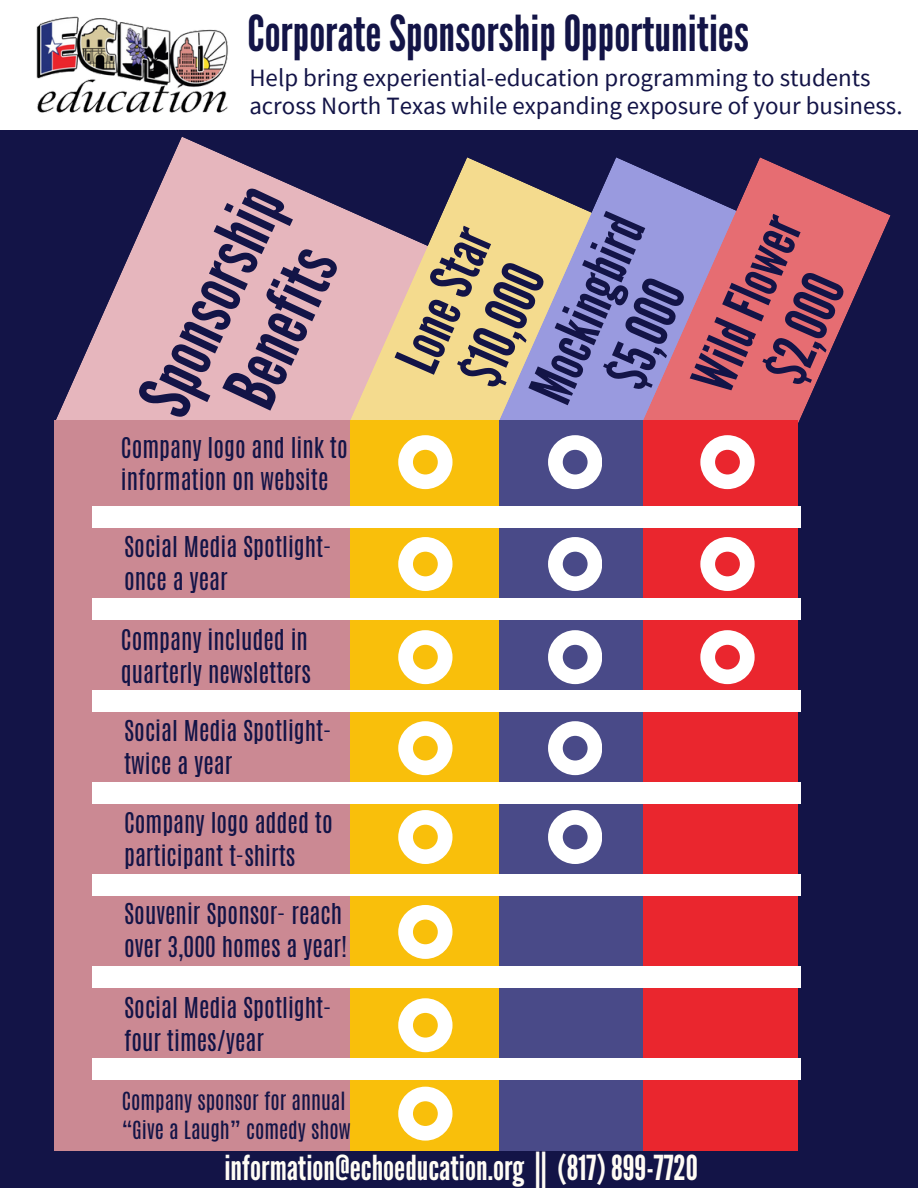
<style>
.page{position:relative;width:918px;height:1188px;background:#131447}
.page>*{position:absolute;margin:0;border:0;box-sizing:border-box;transform-origin:0 0}
.t1{font:72.15px/74.2px "League Gothic";color:#131447;text-align:center}
.t2{font:58.5px/63.6px "League Gothic";color:#131447}
.t3{font:49.5px "League Gothic";color:#131447}
.t4{font:34.35px "League Gothic";color:#fffcf5}
.t5{font:24.9px/27.6px "Source Sans Pro";color:#131447}
.t6{font:24px/32.5px "Antonio";color:#131447}
.t7{font:21px/29.2px "Antonio";color:#131447}
</style>
<div class="page">
<svg style="left:56px;top:137px;width:294px;height:283px;fill:#e6b6bd"></svg>
<div style="left:54px;top:420px;width:296px;height:730px;background:#cb8993"></div>
<svg style="left:350px;top:157px;width:149px;height:263px;fill:#f4db8e"></svg>
<svg style="left:499px;top:157px;width:144px;height:263px;background:#a8a0b3"></svg>
<svg style="left:643px;top:157px;width:248px;height:266px;fill:#e66d72"></svg>
<div style="left:350px;top:420px;width:150px;height:731px;background:#f9bf0b"></div>
<div style="left:499px;top:420px;width:151px;height:731px;background:#494a88"></div>
<div style="left:643px;top:420px;width:155px;height:731px;background:#ea262e"></div>
<div style="left:92px;top:506px;width:709px;height:22px;background:#fff"></div>
<div style="left:92px;top:598px;width:709px;height:22px;background:#fff"></div>
<div style="left:92px;top:690px;width:709px;height:22px;background:#fff"></div>
<div style="left:92px;top:782px;width:709px;height:22px;background:#fff"></div>
<div style="left:92px;top:874px;width:709px;height:22px;background:#fff"></div>
<div style="left:92px;top:966px;width:709px;height:22px;background:#fff"></div>
<div style="left:92px;top:1058px;width:709px;height:22px;background:#fff"></div>
<svg style="left:398px;top:435px;width:54px;height:54px"></svg>
<svg style="left:398px;top:537px;width:54px;height:54px"></svg>
<svg style="left:398px;top:630px;width:54px;height:54px"></svg>
<svg style="left:398px;top:721px;width:54px;height:54px"></svg>
<svg style="left:398px;top:810px;width:54px;height:54px"></svg>
<svg style="left:398px;top:905px;width:54px;height:54px"></svg>
<svg style="left:398px;top:998px;width:54px;height:54px"></svg>
<svg style="left:398px;top:1087px;width:54px;height:54px"></svg>
<svg style="left:548px;top:810px;width:54px;height:54px"></svg>
<svg style="left:548px;top:721px;width:54px;height:54px"></svg>
<svg style="left:548px;top:630px;width:54px;height:54px"></svg>
<svg style="left:548px;top:537px;width:54px;height:54px"></svg>
<svg style="left:548px;top:435px;width:54px;height:54px"></svg>
<svg style="left:700px;top:630px;width:54px;height:54px"></svg>
<svg style="left:700px;top:537px;width:54px;height:54px"></svg>
<svg style="left:700px;top:435px;width:54px;height:54px"></svg>
<div style="left:0;top:0;width:918px;height:130px;background:#fff"></div>
<img style="left:36px;top:16px;width:192px;height:97px">
<h5 class="t3" style="left:248px;top:5px;width:503px">CorporateSponsorshipOpportunities</h5>
<h5 class="t5" style="left:249px;top:64px;width:655px">Help bring experiential-education programming to students across North Texas while expanding exposure of your business.</h5>
<p class="t1" style="left:128px;top:396px;width:245px;rotate:-65deg">Sponsorship<br>Benefits</p>
<h2 class="t6" style="left:121px;top:431px;width:228px">Company logo and link to information on website</h2>
<p class="t6" style="left:124px;top:531px;width:209px">Social Media Spotlight&shy;once a year</p>
<p class="t6" style="left:121px;top:624px;width:192px">Company included in quarterly newsletters</p>
<h2 class="t6" style="left:124px;top:715px;width:209px">Social Media Spotlight&shy;twice a year</h2>
<p class="t6" style="left:124px;top:807px;width:210px">Company logo added to participant t-shirts</p>
<p class="t6" style="left:124px;top:898px;width:225px">Souvenir Sponsor- reach over 3,000 homes a year!</p>
<h2 class="t6" style="left:124px;top:992px;width:209px">Social Media Spotlight&shy;four times/year</h2>
<h5 class="t7" style="left:122px;top:1086px;width:230px">Company sponsor for annual “Give a Laugh” comedy show</h5>
<h3 class="t2" style="left:537px;top:346px;width:156px;text-indent:-44px;rotate:-66deg">Mockingbird $5,0</h3>
<h5 class="t2" style="left:696px;top:341px;width:149px;text-indent:-37px;rotate:-66deg">WildFlower $2,0</h5>
<h1 class="t2" style="left:386px;top:356px;width:153px;rotate:-66deg">LoneStar $10,0</h1>
<h5 class="t4" style="left:224px;top:1148px;width:475px">information@echoeducation.org || (817)899-7720</h5>
</div>
